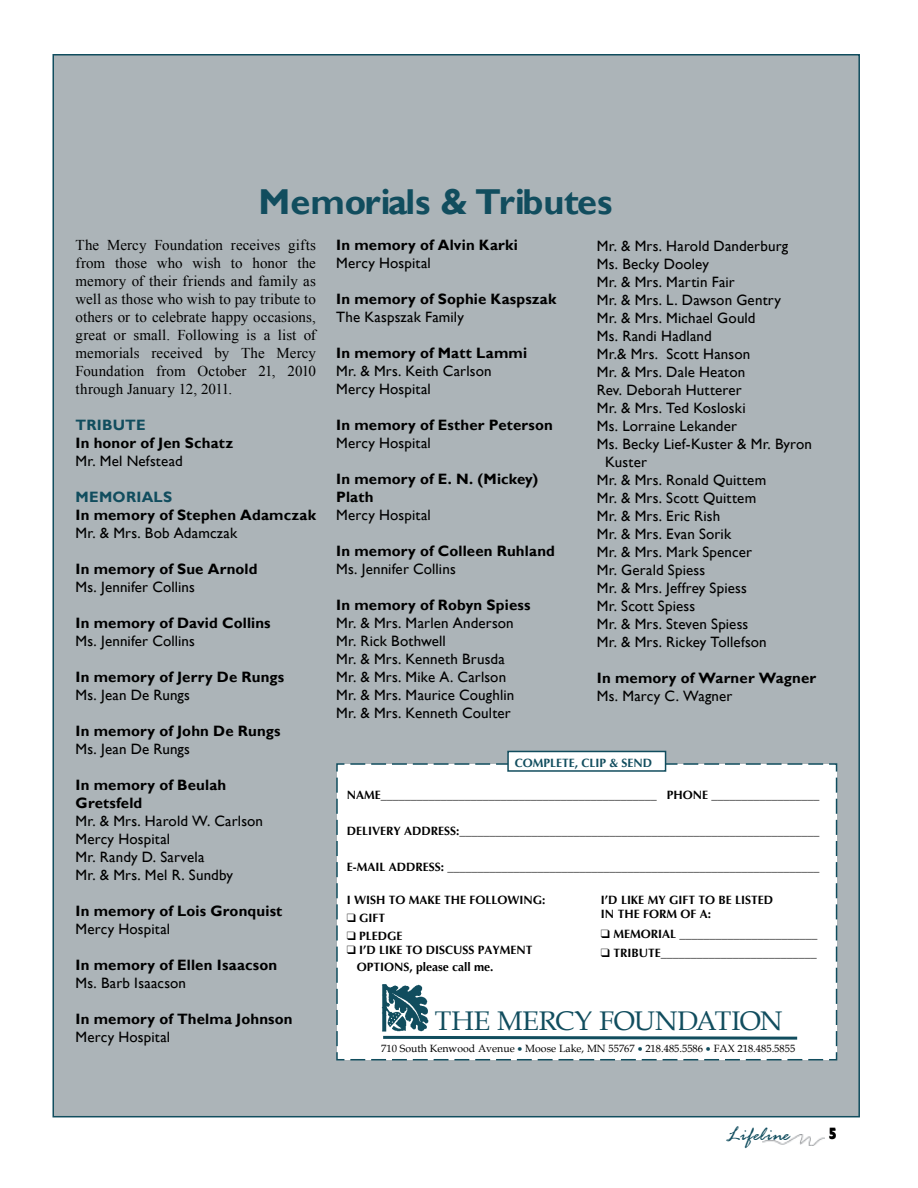
<style>
.page{position:relative;width:918px;height:1188px;background:#fff}
.page>*{position:absolute;margin:0;border:0;box-sizing:border-box;transform-origin:0 0}
.t1{font:700 36px "Gill Sans";letter-spacing:-.005em;color:#114d5e}
.t2{font:27px "Book Antiqua";letter-spacing:-.015em;color:#114d5e}
.t3{font:italic 21px "Rage";letter-spacing:.035em;color:#114d5e}
.t4{font:15px/18px "Gill Sans";letter-spacing:.01em;color:#000}
.t5{font:700 15px/18px "Gill Sans";letter-spacing:.015em;color:#000}
.t6{font:15px/18px "Times New Roman";letter-spacing:.005em;color:#000;text-align:justify}
.t7{font:700 15px "Gill Sans";letter-spacing:.02em;color:#114d5e}
.t8{font:700 12px/16.2px "Optima";color:#000}
.t9{font:700 12px "Optima";color:#114d5e}
.t10{font:10.5px "Book Antiqua";color:#000}
.s1{color:#114d5e}
</style>
<div class="page">
<img style="left:762px;top:1135px;width:63px;height:11px">
<div style="left:52px;top:54px;width:808px;height:1063px;background:#acb4b8;border:2px solid #114d5e"></div>
<div style="left:336px;top:763px;width:502px;height:298px;background:#fff"></div>
<div style="left:507px;top:751px;width:159px;height:21px;background:#fff;border:2px solid #114d5e"></div>
<img style="left:379px;top:984px;width:50px;height:51px">
<svg style="left:380px;top:1034px;width:420px;height:7px;background:#9ab3ba"></svg>
<h1 class="t1" style="left:259px;top:180px;width:355px">Memorials &amp; Tributes</h1>
<p class="t6" style="left:76px;top:235px;width:242px">The Mercy Foundation receives gifts from those who wish to honor the memory of their friends and family as well as those who wish to pay tribute to others or to celebrate happy occasions, great or small. Following is a list of memorials received by The Mercy Foundation from October 21, 2010 through January 12, 2011.</p>
<p class="t7" style="left:76px;top:416px;width:71px">TRIBUTE</p>
<p class="t5" style="left:76px;top:434px;width:159px">In honor of Jen Schatz</p>
<p class="t4" style="left:76px;top:452px;width:109px">Mr. Mel Nefstead</p>
<p class="t7" style="left:76px;top:488px;width:88px">MEMORIALS</p>
<p class="t5" style="left:76px;top:506px;width:242px">In memory of Stephen Adamczak</p>
<p class="t4" style="left:76px;top:524px;width:163px">Mr. &amp; Mrs. Bob Adamczak</p>
<p class="t5" style="left:76px;top:560px;width:184px">In memory of Sue Arnold</p>
<p class="t4" style="left:76px;top:578px;width:121px">Ms. Jennifer Collins</p>
<p class="t5" style="left:76px;top:614px;width:197px">In memory of David Collins</p>
<p class="t4" style="left:76px;top:632px;width:121px">Ms. Jennifer Collins</p>
<p class="t5" style="left:76px;top:668px;width:210px">In memory of Jerry De Rungs</p>
<p class="t4" style="left:76px;top:686px;width:116px">Ms. Jean De Rungs</p>
<p class="t5" style="left:76px;top:722px;width:207px">In memory of John De Rungs</p>
<p class="t4" style="left:76px;top:740px;width:116px">Ms. Jean De Rungs</p>
<p class="t5" style="left:76px;top:776px;width:152px">In memory of Beulah<br>Gretsfeld</p>
<p class="t4" style="left:76px;top:812px;width:189px">Mr. &amp; Mrs. Harold W. Carlson<br>Mercy Hospital<br>Mr. Randy D. Sarvela<br>Mr. &amp; Mrs. Mel R. Sundby</p>
<p class="t5" style="left:76px;top:902px;width:208px">In memory of Lois Gronquist</p>
<p class="t4" style="left:76px;top:920px;width:96px">Mercy Hospital</p>
<p class="t5" style="left:76px;top:956px;width:203px">In memory of Ellen Isaacson</p>
<p class="t4" style="left:76px;top:974px;width:112px">Ms. Barb Isaacson</p>
<p class="t5" style="left:76px;top:1010px;width:219px">In memory of Thelma Johnson</p>
<p class="t4" style="left:76px;top:1028px;width:96px">Mercy Hospital</p>
<p class="t5" style="left:336px;top:236px;width:183px">In memory of Alvin Karki</p>
<p class="t4" style="left:336px;top:254px;width:96px">Mercy Hospital</p>
<p class="t5" style="left:336px;top:290px;width:222px">In memory of Sophie Kaspszak</p>
<p class="t4" style="left:336px;top:308px;width:129px">The Kaspszak Family</p>
<p class="t5" style="left:336px;top:344px;width:192px">In memory of Matt Lammi</p>
<p class="t4" style="left:336px;top:362px;width:157px">Mr. &amp; Mrs. Keith Carlson<br>Mercy Hospital</p>
<p class="t5" style="left:336px;top:416px;width:218px">In memory of Esther Peterson</p>
<p class="t4" style="left:336px;top:434px;width:96px">Mercy Hospital</p>
<p class="t5" style="left:336px;top:470px;width:204px">In memory of E. N. (Mickey)<br>Plath</p>
<p class="t4" style="left:336px;top:506px;width:96px">Mercy Hospital</p>
<p class="t5" style="left:336px;top:542px;width:220px">In memory of Colleen Ruhland</p>
<p class="t4" style="left:336px;top:560px;width:121px">Ms. Jennifer Collins</p>
<p class="t5" style="left:336px;top:596px;width:196px">In memory of Robyn Spiess</p>
<p class="t4" style="left:336px;top:614px;width:180px">Mr. &amp; Mrs. Marlen Anderson<br>Mr. Rick Bothwell<br>Mr. &amp; Mrs. Kenneth Brusda<br>Mr. &amp; Mrs. Mike A. Carlson<br>Mr. &amp; Mrs. Maurice Coughlin<br>Mr. &amp; Mrs. Kenneth Coulter</p>
<p class="t4" style="left:597px;top:237px;width:193px">Mr. &amp; Mrs. Harold Danderburg</p>
<p class="t4" style="left:597px;top:255px;width:114px">Ms. Becky Dooley</p>
<p class="t4" style="left:597px;top:273px;width:139px">Mr. &amp; Mrs. Martin Fair</p>
<p class="t4" style="left:597px;top:291px;width:186px">Mr. &amp; Mrs. L. Dawson Gentry</p>
<p class="t4" style="left:597px;top:309px;width:160px">Mr. &amp; Mrs. Michael Gould</p>
<p class="t4" style="left:597px;top:327px;width:116px">Ms. Randi Hadland</p>
<p class="t4" style="left:597px;top:345px;width:155px">Mr.&amp; Mrs. Scott Hanson</p>
<p class="t4" style="left:597px;top:363px;width:150px">Mr. &amp; Mrs. Dale Heaton</p>
<p class="t4" style="left:597px;top:381px;width:146px">Rev. Deborah Hutterer</p>
<p class="t4" style="left:597px;top:399px;width:150px">Mr. &amp; Mrs. Ted Kosloski</p>
<p class="t4" style="left:597px;top:417px;width:142px">Ms. Lorraine Lekander</p>
<p class="t4" style="left:597px;top:435px;width:217px">Ms. Becky Lief-Kuster &amp; Mr. Byron</p>
<p class="t4" style="left:605px;top:453px;width:43px">Kuster</p>
<p class="t4" style="left:597px;top:471px;width:171px">Mr. &amp; Mrs. Ronald Quittem</p>
<p class="t4" style="left:597px;top:489px;width:161px">Mr. &amp; Mrs. Scott Quittem</p>
<p class="t4" style="left:597px;top:507px;width:125px">Mr. &amp; Mrs. Eric Rish</p>
<p class="t4" style="left:597px;top:525px;width:136px">Mr. &amp; Mrs. Evan Sorik</p>
<p class="t4" style="left:597px;top:543px;width:157px">Mr. &amp; Mrs. Mark Spencer</p>
<p class="t4" style="left:597px;top:561px;width:110px">Mr. Gerald Spiess</p>
<p class="t4" style="left:597px;top:579px;width:151px">Mr. &amp; Mrs. Jeffrey Spiess</p>
<p class="t4" style="left:597px;top:597px;width:100px">Mr. Scott Spiess</p>
<p class="t4" style="left:597px;top:615px;width:153px">Mr. &amp; Mrs. Steven Spiess</p>
<p class="t4" style="left:597px;top:633px;width:171px">Mr. &amp; Mrs. Rickey Tollefson</p>
<p class="t5" style="left:597px;top:669px;width:221px">In memory of Warner Wagner</p>
<p class="t4" style="left:597px;top:687px;width:137px">Ms. Marcy C. Wagner</p>
<p class="t9" style="left:515px;top:755px;width:139px">COMPLETE, CLIP &amp; SEND</p>
<p class="t8" style="left:347px;top:787px;width:474px">NAME______________________________________________ PHONE __________________</p>
<p class="t8" style="left:347px;top:823px;width:474px">DELIVERY ADDRESS:____________________________________________________________</p>
<p class="t8" style="left:347px;top:859px;width:474px">E-MAIL ADDRESS: ______________________________________________________________</p>
<p class="t8" style="left:347px;top:892px;width:200px">I WISH TO MAKE THE FOLLOWING:</p>
<p class="t8" style="left:347px;top:910px;width:40px">❑ GIFT</p>
<p class="t8" style="left:347px;top:928px;width:57px">❑ PLEDGE</p>
<p class="t8" style="left:357px;top:942px;width:177px;text-indent:-10px">❑ I’D LIKE TO DISCUSS PAYMENT<br>OPTIONS, please call me.</p>
<p class="t8" style="left:601px;top:893px;width:174px;line-height:14.4px">I’D LIKE MY GIFT TO BE LISTED<br>IN THE FORM OF A:</p>
<p class="t8" style="left:601px;top:926px;width:218px">❑ MEMORIAL _______________________</p>
<p class="t8" style="left:601px;top:945px;width:217px">❑ TRIBUTE__________________________</p>
<h2 class="t2" style="left:435px;top:1002px;width:349px">THE MERCY FOUNDATION</h2>
<p class="t10" style="left:381px;top:1041px;width:415px">710 South Kenwood Avenue <span class="s1">•</span> Moose Lake, MN 55767 <span class="s1">•</span> 218.485.5586 <span class="s1">•</span> FAX 218.485.5855</p>
<h3 class="t3" style="left:727px;top:1123px;width:64px">Lifeline</h3>
<p class="t5" style="left:828px;top:1124px;width:10px">5</p>
</div>
